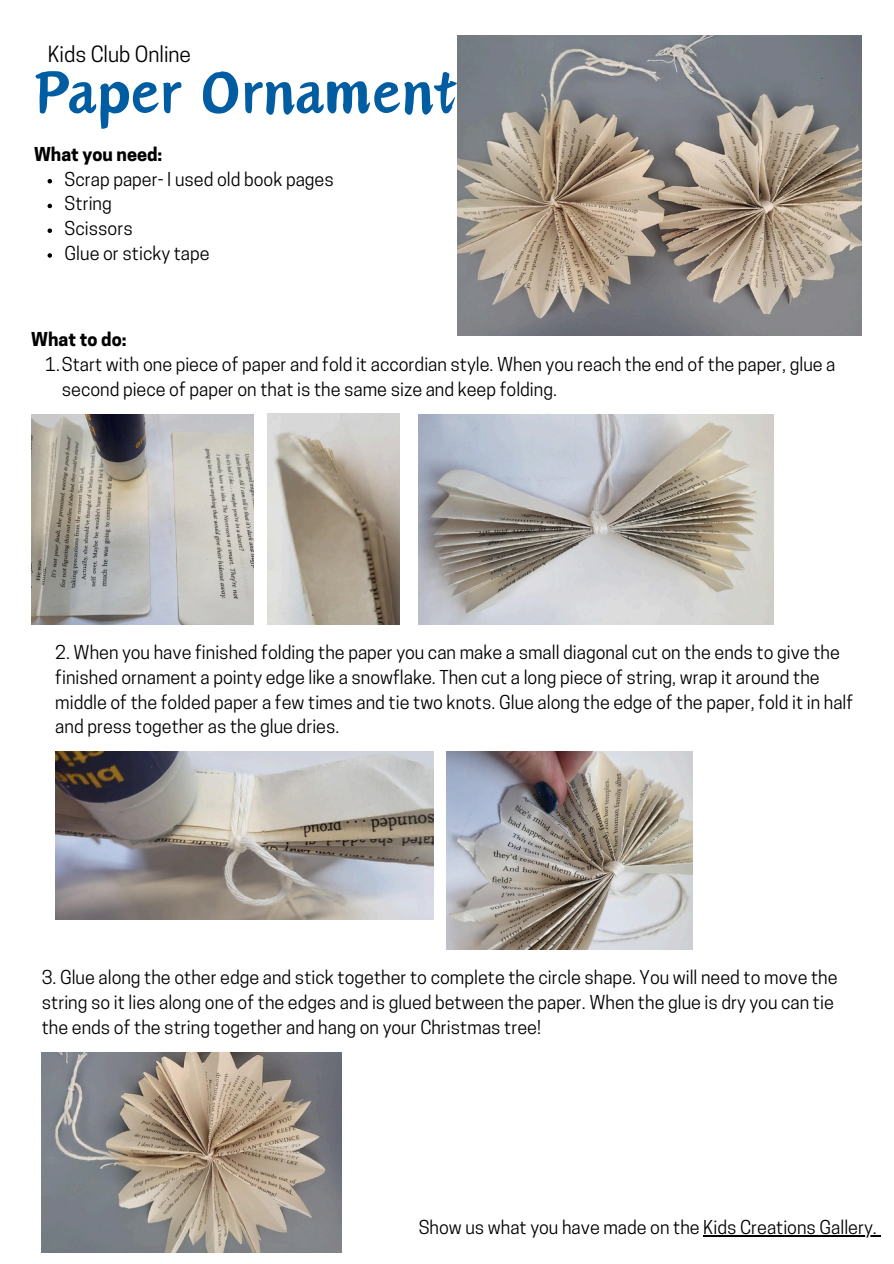
<style>
.page{position:relative;width:894px;height:1264px;background:#fff}
.page>*{position:absolute;margin:0;border:0;box-sizing:border-box;transform-origin:0 0}
.t1{font:75.75px "Canva Oriental Brush";color:#005da2}
.t2{font:21px "Cooper Hewitt";color:#000}
.t3{font:18px/24.8px "Cooper Hewitt";color:#000}
.t4{font:700 18px "Cooper Hewitt";color:#000}
</style>
<div class="page">
<img style="left:31px;top:414px;width:222px;height:211px">
<img style="left:55px;top:751px;width:378px;height:168px">
<img style="left:268px;top:414px;width:131px;height:210px">
<img style="left:419px;top:414px;width:354px;height:211px">
<img style="left:446px;top:751px;width:246px;height:198px">
<img style="left:458px;top:36px;width:402px;height:299px">
<hr style="left:703px;top:1235px;width:173px;height:1px;background:#000">
<svg style="left:48px;top:179px;width:4px;height:4px"></svg>
<svg style="left:48px;top:204px;width:4px;height:4px"></svg>
<svg style="left:48px;top:228px;width:4px;height:5px"></svg>
<svg style="left:48px;top:253px;width:4px;height:5px"></svg>
<img style="left:42px;top:1052px;width:299px;height:200px">
<p class="t2" style="left:48px;top:46px;width:145px">Kids Club Online</p>
<p class="t1" style="left:33px;top:61px;width:425px">Paper Ornament</p>
<p class="t4" style="left:34px;top:147px;width:130px">What you need:</p>
<p class="t3" style="left:65px;top:169px;width:270px">Scrap paper- I used old book pages</p>
<p class="t3" style="left:65px;top:193px;width:49px">String</p>
<h3 class="t3" style="left:65px;top:218px;width:70px">Scissors</h3>
<p class="t3" style="left:65px;top:243px;width:146px">Glue or sticky tape</p>
<p class="t4" style="left:31px;top:333px;width:97px">What to do:</p>
<h3 class="t3" style="left:62px;top:354px;width:775px;text-indent:-17px">1.Start with one piece of paper and fold it accordian style. When you reach the end of the paper, glue a second piece of paper on that is the same size and keep folding.</h3>
<p class="t3" style="left:55px;top:642px;width:799px">2. When you have finished folding the paper you can make a small diagonal cut on the ends to give the finished ornament a pointy edge like a snowflake. Then cut a long piece of string, wrap it around the middle of the folded paper a few times and tie two knots. Glue along the edge of the paper, fold it in half and press together as the glue dries.</p>
<h3 class="t3" style="left:42px;top:967px;width:797px">3. Glue along the other edge and stick together to complete the circle shape. You will need to move the string so it lies along one of the edges and is glued between the paper. When the glue is dry you can tie the ends of the string together and hang on your Christmas tree!</h3>
<p class="t3" style="left:418px;top:1217px;width:459px">Show us what you have made on the Kids Creations Gallery.</p>
</div>
